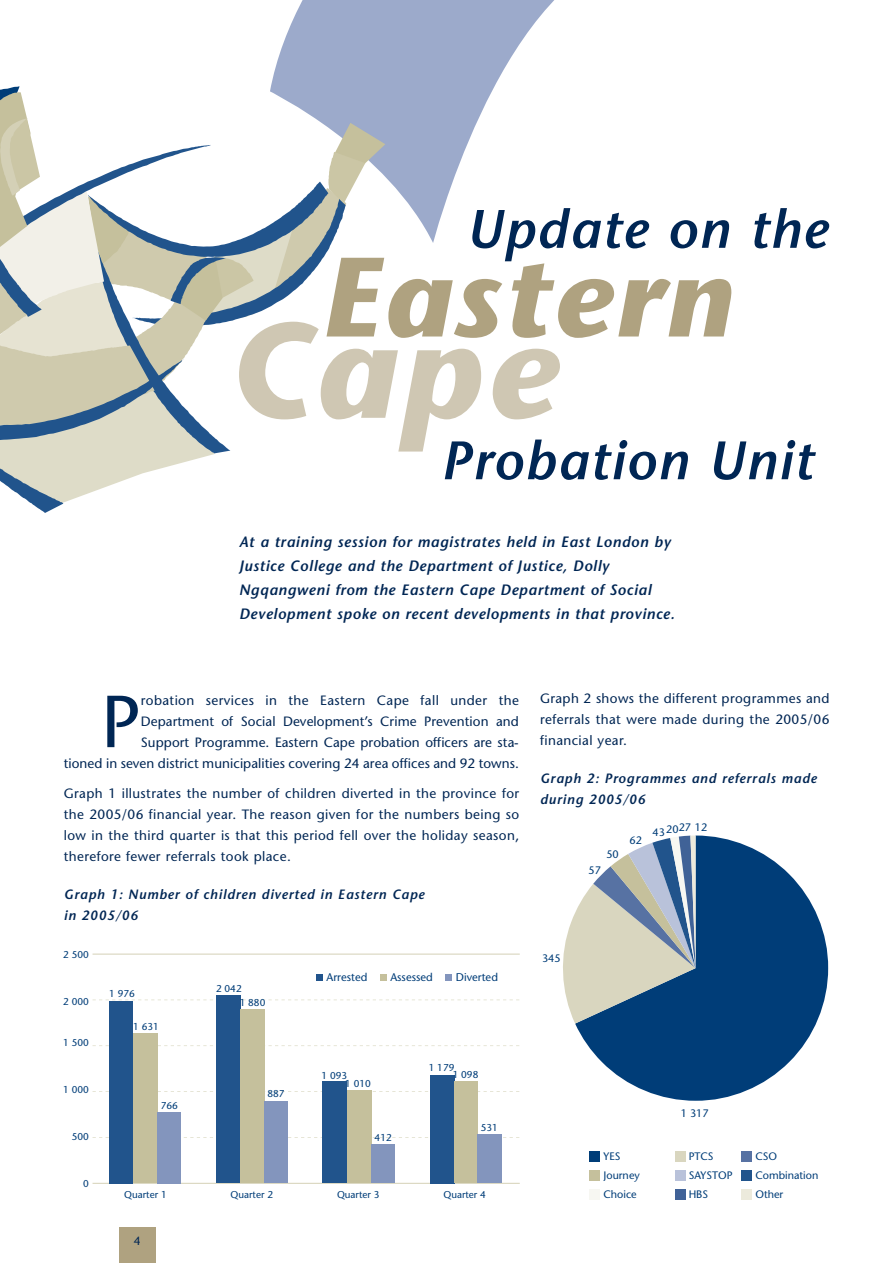
<style>
.page{position:relative;width:893px;height:1263px;background:#fff}
.page>*{position:absolute;margin:0;border:0;box-sizing:border-box;transform-origin:0 0}
.t1{font:italic 700 135px "Stone Sans";color:#cfc7b3}
.t2{font:italic 700 112.5px "Stone Sans";letter-spacing:.03em;color:#afa280}
.t3{font:73.5px "Stone Sans";color:#002654}
.t4{font:italic 600 54px "Stone Sans";letter-spacing:.03em;color:#002654}
.t5{font:italic 600 15px/24px "Stone Sans";letter-spacing:.04em;color:#002654}
.t6{font:13.5px/21px "Stone Sans";letter-spacing:.005em;color:#002654;text-align:justify}
.t7{font:italic 600 13.5px/21px "Stone Sans";letter-spacing:.055em;color:#002654}
.t8{font:12px "Stone Sans";color:#002654}
.t9{font:11.25px "Stone Sans";color:#003d78}
.t10{font:10.8px "Stone Sans";color:#003d78}
.t11{font:9.9px/14.1px "Stone Sans";color:#003d78}
</style>
<div class="page">
<svg style="left:271px;top:0;width:283px;height:243px"></svg>
<svg style="left:0;top:84px;width:389px;height:429px"></svg>
<div style="left:120px;top:1227px;width:36px;height:36px;background:#afa280"></div>
<svg style="left:93px;top:1091px;width:427px;height:1px"></svg>
<svg style="left:93px;top:1137px;width:427px;height:1px"></svg>
<svg style="left:93px;top:1045px;width:427px;height:1px"></svg>
<svg style="left:93px;top:999px;width:426px;height:1px"></svg>
<hr style="left:93px;top:954px;width:427px;height:1px;background:#c5c09c">
<hr style="left:93px;top:1183px;width:427px;height:1px;background:#c5c09c">
<div style="left:316px;top:974px;width:6px;height:7px;background:#21548c"></div>
<div style="left:380px;top:974px;width:6px;height:7px;background:#c5c09c"></div>
<div style="left:109px;top:1001px;width:24px;height:182px;background:#21548c"></div>
<div style="left:216px;top:995px;width:24px;height:188px;background:#21548c"></div>
<div style="left:323px;top:1082px;width:24px;height:101px;background:#21548c"></div>
<div style="left:430px;top:1075px;width:24px;height:108px;background:#21548c"></div>
<div style="left:133px;top:1033px;width:25px;height:150px;background:#c5c09c"></div>
<div style="left:240px;top:1010px;width:24px;height:173px;background:#c5c09c"></div>
<div style="left:347px;top:1090px;width:25px;height:93px;background:#c5c09c"></div>
<div style="left:454px;top:1082px;width:24px;height:101px;background:#c5c09c"></div>
<div style="left:158px;top:1112px;width:23px;height:71px;background:#8395bd"></div>
<div style="left:264px;top:1101px;width:24px;height:82px;background:#8395bd"></div>
<div style="left:371px;top:1144px;width:24px;height:39px;background:#8395bd"></div>
<div style="left:477px;top:1134px;width:24px;height:49px;background:#8395bd"></div>
<div style="left:445px;top:974px;width:7px;height:7px;background:#8395bd"></div>
<svg style="left:575px;top:835px;width:253px;height:266px;fill:#003d78"></svg>
<svg style="left:563px;top:835px;width:133px;height:188px"></svg>
<div style="left:590px;top:1190px;width:10px;height:10px;background:#f7f7f2"></div>
<div style="left:675px;top:1190px;width:10px;height:10px;background:#406297"></div>
<div style="left:742px;top:1190px;width:10px;height:10px;background:#eceadc"></div>
<div style="left:675px;top:1151px;width:10px;height:10px;background:#d9d6bf"></div>
<div style="left:742px;top:1151px;width:10px;height:10px;background:#5772a3"></div>
<div style="left:590px;top:1151px;width:10px;height:10px;background:#003d78"></div>
<div style="left:675px;top:1170px;width:10px;height:11px;background:#b9c2da"></div>
<div style="left:590px;top:1170px;width:10px;height:11px;background:#c5c09c"></div>
<div style="left:742px;top:1170px;width:10px;height:11px;background:#21548c"></div>
<h3 class="t4" style="left:466px;top:208px;width:362px">Update on the</h3>
<h2 class="t2" style="left:320px;top:254px;width:413px">Eastern</h2>
<h1 class="t1" style="left:227px;top:319px;width:331px">Cape</h1>
<h3 class="t4" style="left:441px;top:439px;width:373px">Probation Unit</h3>
<p class="t5" style="left:239px;top:531px;width:437px">At a training session for magistrates held in East London by Justice College and the Department of Justice, Dolly Ngqangweni from the Eastern Cape Department of Social Development spoke on recent developments in that province.</p>
<p class="t6" style="left:64px;top:691px;width:457px;text-align:right">robation services in the Eastern Cape fall under the<br>Department of Social Development’s Crime Prevention and<br>Support Programme. Eastern Cape probation officers are sta-<br>tioned in seven district municipalities covering 24 area offices and 92 towns.</p>
<p class="t6" style="left:64px;top:784px;width:457px">Graph 1 illustrates the number of children diverted in the province for the 2005/06 financial year. The reason given for the numbers being so low in the third quarter is that this period fell over the holiday season, therefore fewer referrals took place.</p>
<p class="t7" style="left:64px;top:885px;width:362px">Graph 1: Number of children diverted in Eastern Cape in 2005/06</p>
<h3 class="t3" style="left:101px;top:693px;width:41px">P</h3>
<p class="t11" style="left:63px;top:948px;width:27px">2 500</p>
<p class="t11" style="left:63px;top:995px;width:27px">2 000</p>
<p class="t11" style="left:63px;top:1036px;width:27px">1 500</p>
<p class="t11" style="left:63px;top:1084px;width:27px">1 000</p>
<p class="t11" style="left:72px;top:1131px;width:19px">500</p>
<p class="t11" style="left:83px;top:1178px;width:7px">0</p>
<p class="t11" style="left:109px;top:988px;width:27px">1 976</p>
<p class="t11" style="left:133px;top:1021px;width:27px">1 631</p>
<p class="t11" style="left:161px;top:1099px;width:19px">766</p>
<p class="t11" style="left:240px;top:982px;width:27px;text-indent:-24px">2 042<br>1 880</p>
<p class="t11" style="left:268px;top:1088px;width:19px">887</p>
<p class="t9" style="left:326px;top:973px;width:42px">Arrested</p>
<p class="t9" style="left:390px;top:973px;width:44px">Assessed</p>
<p class="t9" style="left:456px;top:973px;width:44px">Diverted</p>
<p class="t11" style="left:345px;top:1072px;width:27px;line-height:8.9px;text-indent:-24px">1 093<br>1 010</p>
<p class="t11" style="left:375px;top:1132px;width:19px">412</p>
<p class="t11" style="left:453px;top:1065px;width:27px;line-height:6.9px;text-indent:-24px">1 179<br>1 098</p>
<p class="t11" style="left:481px;top:1122px;width:19px">531</p>
<p class="t11" style="left:124px;top:1188px;width:44px">Quarter 1</p>
<p class="t11" style="left:231px;top:1188px;width:44px">Quarter 2</p>
<p class="t11" style="left:337px;top:1188px;width:44px">Quarter 3</p>
<p class="t11" style="left:443px;top:1188px;width:44px">Quarter 4</p>
<p class="t8" style="left:134px;top:1236px;width:8px">4</p>
<p class="t6" style="left:540px;top:689px;width:291px">Graph 2 shows the different programmes and referrals that were made during the 2005/06 financial year.</p>
<p class="t7" style="left:540px;top:769px;width:278px">Graph 2: Programmes and referrals made during 2005/06</p>
<p class="t10" style="left:606px;top:850px;width:14px">50</p>
<p class="t10" style="left:589px;top:866px;width:14px">57</p>
<p class="t10" style="left:629px;top:836px;width:14px">62</p>
<p class="t10" style="left:652px;top:824px;width:56px">432027 12</p>
<p class="t10" style="left:542px;top:954px;width:20px">345</p>
<p class="t10" style="left:681px;top:1109px;width:30px">1 317</p>
<p class="t10" style="left:603px;top:1152px;width:18px">YES</p>
<p class="t10" style="left:689px;top:1152px;width:26px">PTCS</p>
<p class="t10" style="left:755px;top:1152px;width:23px">CSO</p>
<p class="t10" style="left:603px;top:1171px;width:38px">Journey</p>
<p class="t10" style="left:689px;top:1171px;width:45px">SAYSTOP</p>
<p class="t10" style="left:755px;top:1171px;width:64px">Combination</p>
<p class="t10" style="left:603px;top:1190px;width:35px">Choice</p>
<p class="t10" style="left:689px;top:1190px;width:21px">HBS</p>
<p class="t10" style="left:755px;top:1190px;width:29px">Other</p>
</div>
